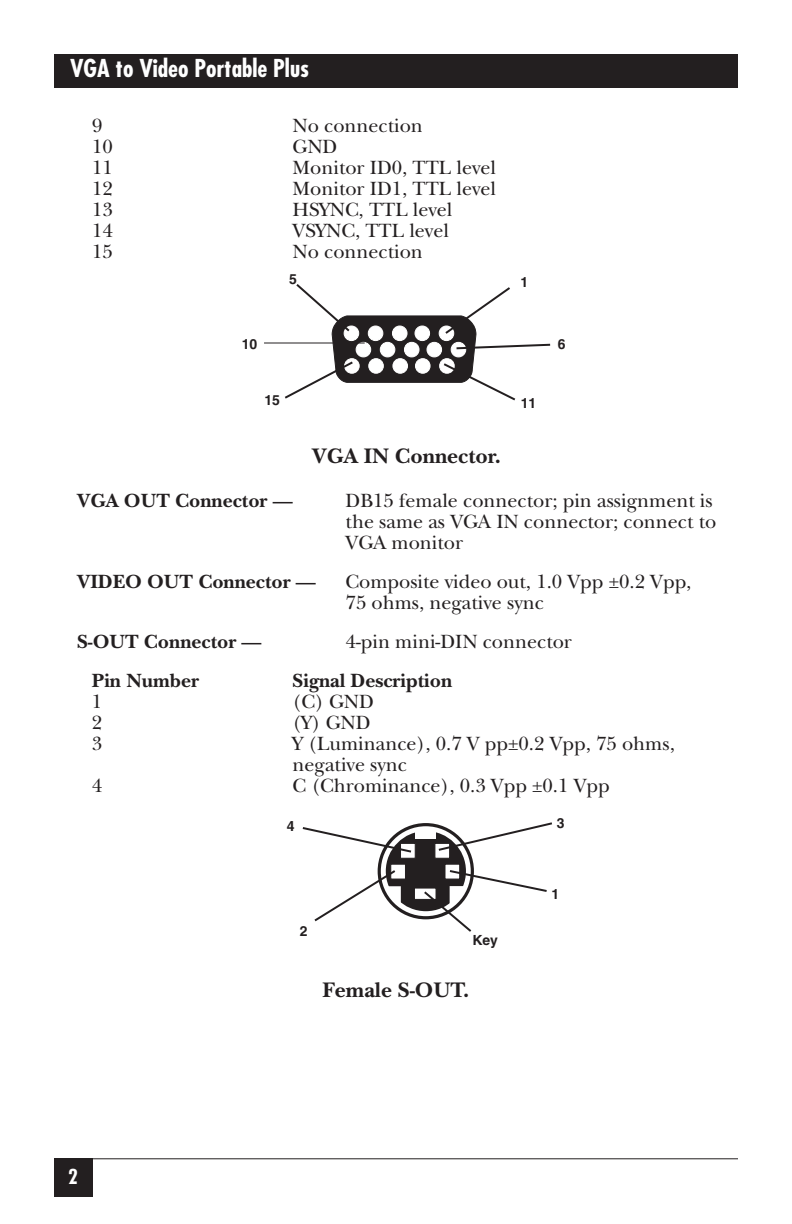
<style>
.page{position:relative;width:792px;height:1224px;background:#fff}
.page>*{position:absolute;margin:0;border:0;box-sizing:border-box;transform-origin:0 0}
.t1{font:700 condensed 24px "Futura";color:#fff}
.t2{font:700 22px "New Baskerville";color:#231f20}
.t3{font:20px/21px "New Baskerville";color:#231f20}
.t4{font:700 20px "New Baskerville";color:#231f20}
.t5{font:700 condensed 20px "Futura";color:#fff}
.t6{font:700 14px "Helvetica";letter-spacing:-.01em;color:#231f20}
</style>
<div class="page">
<div style="left:54px;top:54px;width:684px;height:34px;background:#231f20"></div>
<div style="left:54px;top:1159px;width:38px;height:38px;background:#231f20"></div>
<hr style="left:54px;top:1158px;width:684px;height:1px;background:#231f20">
<hr style="left:264px;top:342px;width:101px;height:2px;background:#231f20">
<svg style="left:283px;top:284px;width:268px;height:117px"></svg>
<svg style="left:302px;top:822px;width:250px;height:110px"></svg>
<p class="t1" style="left:70px;top:58px;width:241px">VGA to Video Portable Plus</p>
<p class="t3" style="left:92px;top:118px;width:12px">9</p>
<p class="t3" style="left:293px;top:118px;width:132px">No connection</p>
<p class="t3" style="left:92px;top:139px;width:22px">10</p>
<p class="t3" style="left:293px;top:139px;width:46px">GND</p>
<p class="t3" style="left:92px;top:160px;width:22px">11</p>
<p class="t3" style="left:293px;top:160px;width:205px">Monitor ID0, TTL level</p>
<p class="t3" style="left:92px;top:181px;width:22px">12</p>
<p class="t3" style="left:293px;top:181px;width:205px">Monitor ID1, TTL level</p>
<p class="t3" style="left:92px;top:202px;width:22px">13</p>
<p class="t3" style="left:293px;top:202px;width:161px">HSYNC, TTL level</p>
<p class="t3" style="left:92px;top:223px;width:22px">14</p>
<p class="t3" style="left:293px;top:223px;width:158px">VSYNC, TTL level</p>
<p class="t3" style="left:92px;top:244px;width:22px">15</p>
<p class="t3" style="left:293px;top:244px;width:132px">No connection</p>
<p class="t6" style="left:289px;top:274px;width:9px">5</p>
<p class="t6" style="left:242px;top:339px;width:17px">10</p>
<p class="t6" style="left:265px;top:395px;width:17px">15</p>
<p class="t2" style="left:312px;top:449px;width:190px">VGA IN Connector.</p>
<p class="t6" style="left:520px;top:277px;width:9px">1</p>
<p class="t6" style="left:521px;top:398px;width:17px">11</p>
<p class="t6" style="left:558px;top:339px;width:9px">6</p>
<p class="t4" style="left:77px;top:494px;width:217px">VGA OUT Connector —</p>
<p class="t3" style="left:346px;top:493px;width:372px">DB15 female connector; pin assignment is the same as VGA IN connector; connect to<br>VGA monitor</p>
<p class="t4" style="left:77px;top:575px;width:240px">VIDEO OUT Connector —</p>
<p class="t3" style="left:346px;top:574px;width:347px">Composite video out, 1.0 Vpp ±0.2 Vpp,<br>75 ohms, negative sync</p>
<p class="t4" style="left:77px;top:635px;width:186px">S-OUT Connector —</p>
<p class="t3" style="left:346px;top:634px;width:228px">4-pin mini-DIN connector</p>
<p class="t4" style="left:92px;top:674px;width:109px">Pin Number</p>
<p class="t4" style="left:293px;top:674px;width:161px">Signal Description</p>
<p class="t3" style="left:92px;top:694px;width:12px">1</p>
<p class="t3" style="left:293px;top:694px;width:83px">(C) GND</p>
<p class="t3" style="left:92px;top:715px;width:12px">2</p>
<p class="t3" style="left:293px;top:715px;width:79px">(Y) GND</p>
<p class="t3" style="left:92px;top:736px;width:12px">3</p>
<p class="t3" style="left:293px;top:736px;width:384px">Y (Luminance), 0.7 V pp±0.2 Vpp, 75 ohms, negative sync</p>
<p class="t3" style="left:92px;top:778px;width:12px">4</p>
<p class="t3" style="left:293px;top:778px;width:319px">C (Chrominance), 0.3 Vpp ±0.1 Vpp</p>
<p class="t5" style="left:68px;top:1168px;width:11px">2</p>
<p class="t6" style="left:287px;top:821px;width:9px">4</p>
<p class="t6" style="left:300px;top:926px;width:9px">2</p>
<p class="t6" style="left:473px;top:935px;width:27px">Key</p>
<p class="t2" style="left:323px;top:983px;width:148px">Female S-OUT.</p>
<p class="t6" style="left:557px;top:818px;width:9px">3</p>
<p class="t6" style="left:552px;top:889px;width:9px">1</p>
</div>
